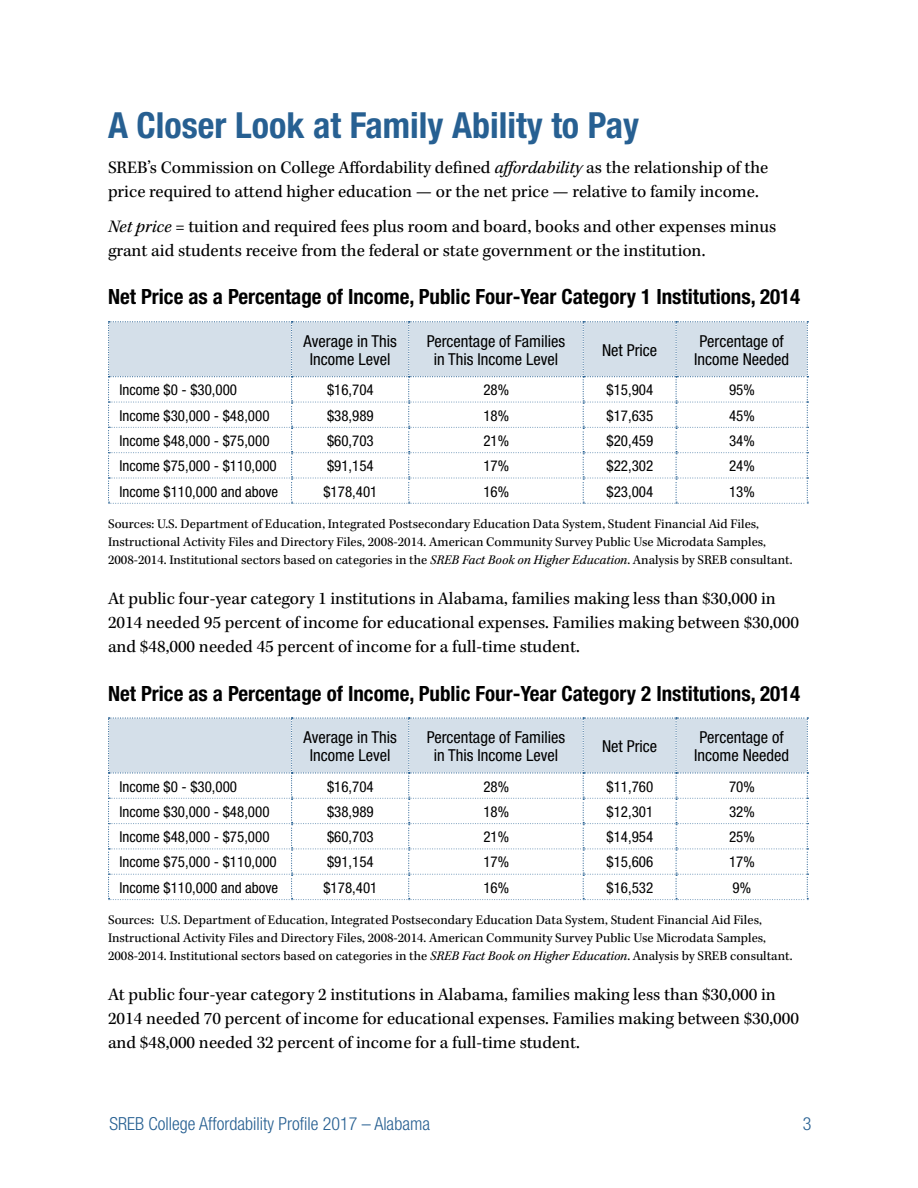
<style>
.page{position:relative;width:918px;height:1188px;background:#fff}
.page>*{position:absolute;margin:0;border:0;box-sizing:border-box;transform-origin:0 0}
.t1{font:700 condensed 36px "Helvetica Neue";color:#276092}
.t2{font:700 condensed 21px "Helvetica Neue";color:#000}
.t3{font:18px/24px "Kepler Std";color:#000}
.t4{font:300 condensed 18px "Helvetica Neue";color:#276092}
.t5{font:condensed 16.5px/18px "Helvetica Neue";color:#000;text-align:center}
.t6{font:condensed 15px "Helvetica Neue";color:#000}
.t7{font:13.5px/18px "Kepler Std";color:#000}
.s1{font-style:italic}
</style>
<div class="page">
<svg style="left:108px;top:321px;width:700px;height:183px"></svg>
<svg style="left:108px;top:717px;width:700px;height:183px"></svg>
<h1 class="t1" style="left:108px;top:104px;width:533px">A Closer Look at Family Ability to Pay</h1>
<p class="t3" style="left:108px;top:156px;width:662px">SREB’s Commission on College Affordability defined <span class="s1">affordability</span> as the relationship of the price required to attend higher education — or the net price — relative to family income.</p>
<p class="t3" style="left:108px;top:215px;width:670px"><span class="s1">Net price</span> = tuition and required fees plus room and board, books and other expenses minus grant aid students receive from the federal or state government or the institution.</p>
<p class="t2" style="left:108px;top:284px;width:694px">Net Price as a Percentage of Income, Public Four-Year Category 1 Institutions, 2014</p>
<p class="t5" style="left:304px;top:332px;width:95px">Average in This<br>Income Level</p>
<p class="t5" style="left:427px;top:332px;width:140px">Percentage of Families in This Income Level</p>
<p class="t5" style="left:602px;top:341px;width:57px">Net Price</p>
<p class="t5" style="left:694px;top:332px;width:96px">Percentage of<br>Income Needed</p>
<p class="t6" style="left:119px;top:381px;width:119px">Income $0 - $30,000</p>
<p class="t6" style="left:327px;top:381px;width:48px">$16,704</p>
<p class="t6" style="left:483px;top:381px;width:27px">28%</p>
<p class="t6" style="left:607px;top:381px;width:48px">$15,904</p>
<p class="t6" style="left:729px;top:381px;width:27px">95%</p>
<p class="t6" style="left:119px;top:407px;width:152px">Income $30,000 - $48,000</p>
<p class="t6" style="left:327px;top:407px;width:48px">$38,989</p>
<p class="t6" style="left:483px;top:407px;width:27px">18%</p>
<p class="t6" style="left:607px;top:407px;width:48px">$17,635</p>
<p class="t6" style="left:729px;top:407px;width:27px">45%</p>
<p class="t6" style="left:119px;top:432px;width:152px">Income $48,000 - $75,000</p>
<p class="t6" style="left:327px;top:432px;width:48px">$60,703</p>
<p class="t6" style="left:483px;top:432px;width:27px">21%</p>
<p class="t6" style="left:607px;top:432px;width:48px">$20,459</p>
<p class="t6" style="left:729px;top:432px;width:27px">34%</p>
<p class="t6" style="left:119px;top:457px;width:159px">Income $75,000 - $110,000</p>
<p class="t6" style="left:327px;top:457px;width:48px">$91,154</p>
<p class="t6" style="left:483px;top:457px;width:27px">17%</p>
<p class="t6" style="left:607px;top:457px;width:48px">$22,302</p>
<p class="t6" style="left:729px;top:457px;width:27px">24%</p>
<p class="t6" style="left:119px;top:483px;width:160px">Income $110,000 and above</p>
<p class="t6" style="left:323px;top:483px;width:55px">$178,401</p>
<p class="t6" style="left:483px;top:483px;width:27px">16%</p>
<p class="t6" style="left:607px;top:483px;width:48px">$23,004</p>
<p class="t6" style="left:729px;top:483px;width:27px">13%</p>
<p class="t7" style="left:108px;top:515px;width:686px">Sources: U.S. Department of Education, Integrated Postsecondary Education Data System, Student Financial Aid Files,<br>Instructional Activity Files and Directory Files, 2008-2014. American Community Survey Public Use Microdata Samples,<br>2008-2014. Institutional sectors based on categories in the <span class="s1">SREB Fact Book on Higher Education</span>. Analysis by SREB consultant.</p>
<p class="t3" style="left:108px;top:587px;width:693px">At public four-year category 1 institutions in Alabama, families making less than $30,000 in<br>2014 needed 95 percent of income for educational expenses. Families making between $30,000 and $48,000 needed 45 percent of income for a full-time student.</p>
<p class="t2" style="left:108px;top:681px;width:694px">Net Price as a Percentage of Income, Public Four-Year Category 2 Institutions, 2014</p>
<p class="t5" style="left:304px;top:728px;width:95px">Average in This<br>Income Level</p>
<p class="t5" style="left:427px;top:728px;width:140px">Percentage of Families in This Income Level</p>
<p class="t5" style="left:602px;top:737px;width:57px">Net Price</p>
<p class="t5" style="left:694px;top:728px;width:96px">Percentage of<br>Income Needed</p>
<p class="t6" style="left:119px;top:778px;width:119px">Income $0 - $30,000</p>
<p class="t6" style="left:327px;top:778px;width:48px">$16,704</p>
<p class="t6" style="left:483px;top:778px;width:27px">28%</p>
<p class="t6" style="left:607px;top:778px;width:48px">$11,760</p>
<p class="t6" style="left:729px;top:778px;width:27px">70%</p>
<p class="t6" style="left:119px;top:803px;width:152px">Income $30,000 - $48,000</p>
<p class="t6" style="left:327px;top:803px;width:48px">$38,989</p>
<p class="t6" style="left:483px;top:803px;width:27px">18%</p>
<p class="t6" style="left:607px;top:803px;width:48px">$12,301</p>
<p class="t6" style="left:729px;top:803px;width:27px">32%</p>
<p class="t6" style="left:119px;top:828px;width:152px">Income $48,000 - $75,000</p>
<p class="t6" style="left:327px;top:828px;width:48px">$60,703</p>
<p class="t6" style="left:483px;top:828px;width:27px">21%</p>
<p class="t6" style="left:607px;top:828px;width:48px">$14,954</p>
<p class="t6" style="left:729px;top:828px;width:27px">25%</p>
<p class="t6" style="left:119px;top:854px;width:159px">Income $75,000 - $110,000</p>
<p class="t6" style="left:327px;top:854px;width:48px">$91,154</p>
<p class="t6" style="left:483px;top:854px;width:27px">17%</p>
<p class="t6" style="left:607px;top:854px;width:48px">$15,606</p>
<p class="t6" style="left:729px;top:854px;width:27px">17%</p>
<p class="t6" style="left:119px;top:879px;width:160px">Income $110,000 and above</p>
<p class="t6" style="left:323px;top:879px;width:55px">$178,401</p>
<p class="t6" style="left:483px;top:879px;width:27px">16%</p>
<p class="t6" style="left:607px;top:879px;width:48px">$16,532</p>
<p class="t6" style="left:733px;top:879px;width:20px">9%</p>
<p class="t7" style="left:108px;top:911px;width:686px">Sources: U.S. Department of Education, Integrated Postsecondary Education Data System, Student Financial Aid Files,<br>Instructional Activity Files and Directory Files, 2008-2014. American Community Survey Public Use Microdata Samples,<br>2008-2014. Institutional sectors based on categories in the <span class="s1">SREB Fact Book on Higher Education</span>. Analysis by SREB consultant.</p>
<p class="t3" style="left:108px;top:983px;width:693px">At public four-year category 2 institutions in Alabama, families making less than $30,000 in<br>2014 needed 70 percent of income for educational expenses. Families making between $30,000 and $48,000 needed 32 percent of income for a full-time student.</p>
<p class="t4" style="left:110px;top:1113px;width:322px">SREB College Affordability Profile 2017 – Alabama</p>
<p class="t4" style="left:803px;top:1113px;width:10px">3</p>
</div>
